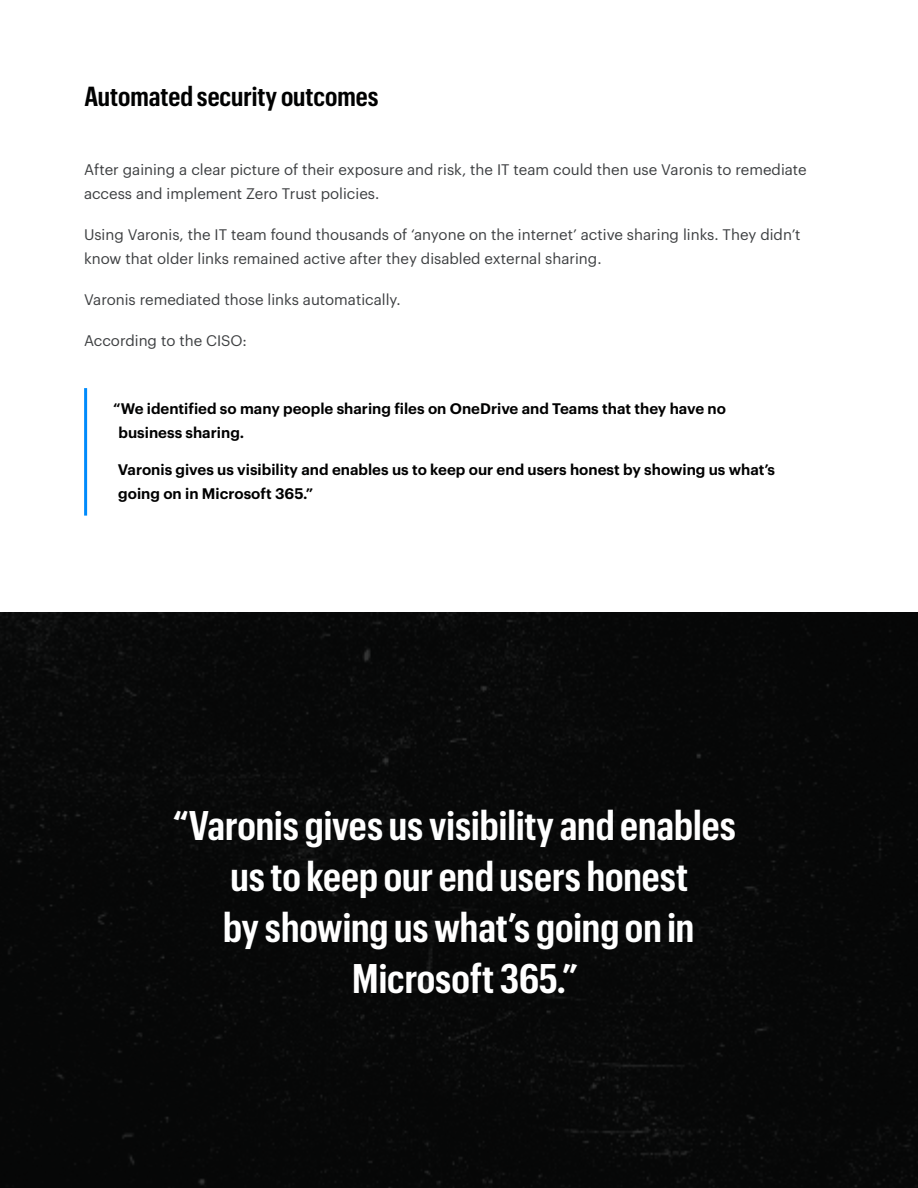
<style>
.page{position:relative;width:918px;height:1188px;background:#fff}
.page>*{position:absolute;margin:0;border:0;box-sizing:border-box;transform-origin:0 0}
.t1{font:600 40.5px/51px "Graphik Cond";color:#fff;text-align:center}
.t2{font:600 27px "Graphik Cond";color:#000101}
.t3{font:15px/24px "Graphik LC";color:#3d3f41}
.t4{font:600 15px/24px "Graphik LC";color:#000101}
</style>
<div class="page">
<div style="left:0;top:612px;width:918px;height:576px;background:#070808"></div>
<hr style="left:84px;top:388px;width:3px;height:128px;background:#008bfc">
<h2 class="t2" style="left:84px;top:77px;width:296px">Automated security outcomes</h2>
<p class="t3" style="left:84px;top:156px;width:724px">After gaining a clear picture of their exposure and risk, the IT team could then use Varonis to remediate access and implement Zero Trust policies.</p>
<p class="t3" style="left:84px;top:221px;width:718px">Using Varonis, the IT team found thousands of ‘anyone on the internet’ active sharing links. They didn’t know that older links remained active after they disabled external sharing.</p>
<p class="t3" style="left:84px;top:286px;width:318px">Varonis remediated those links automatically.</p>
<p class="t3" style="left:84px;top:327px;width:165px">According to the CISO:</p>
<p class="t4" style="left:119px;top:395px;width:609px;text-indent:-5px">“We identified so many people sharing files on OneDrive and Teams that they have no business sharing.</p>
<p class="t4" style="left:118px;top:457px;width:659px">Varonis gives us visibility and enables us to keep our end users honest by showing us what’s going on in Microsoft 365.”</p>
<h1 class="t1" style="left:173px;top:797px;width:565px">“Varonis gives us visibility and enables us to keep our end users honest<br>by showing us what’s going on in<br>Microsoft 365.”</h1>
</div>
